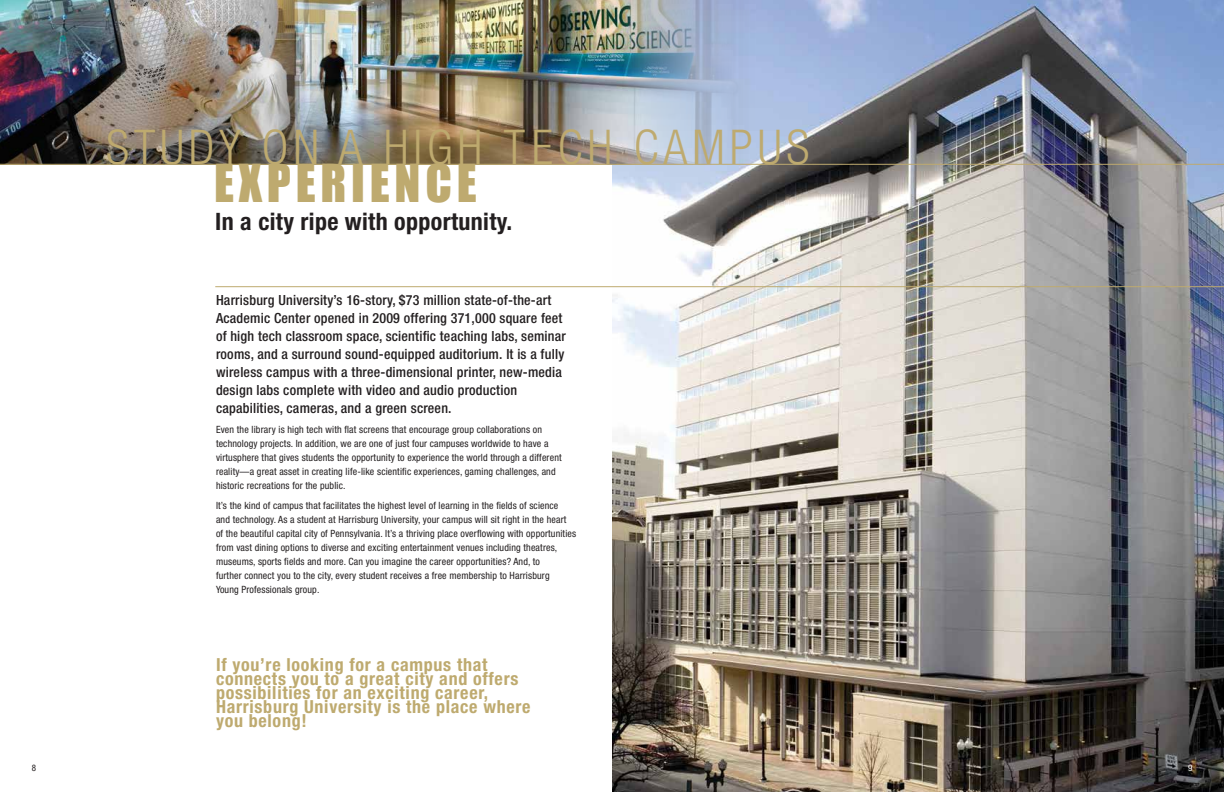
<style>
.page{position:relative;width:1224px;height:792px;background:#fff}
.page>*{position:absolute;margin:0;border:0;box-sizing:border-box;transform-origin:0 0}
.t1{font:300 condensed 48px "Helvetica Neue LT Std";letter-spacing:.1em;color:#beaa6f}
.t2{font:48px "Impact";letter-spacing:.1em;color:#beaa6f}
.t3{font:700 condensed 24px "Helvetica Neue LT Std";letter-spacing:.015em;color:#231f20}
.t4{font:700 condensed 18px/14px "Helvetica Neue LT Std";letter-spacing:.04em;color:#beaa6f}
.t5{font:500 condensed 14px/18px "Helvetica Neue LT Std";letter-spacing:.015em;color:#231f20}
.t6{font:condensed 10px/14px "Helvetica Neue LT Std";letter-spacing:.015em;color:#231f20}
.t7{font:condensed 9px "Helvetica Neue LT Std";color:#231f20}
.t8{font:condensed 9px "Helvetica Neue LT Std";color:#fff}
</style>
<div class="page">
<img style="left:612px;top:0;width:612px;height:792px">
<img style="left:344px;top:0;width:422px;height:164px">
<img style="left:0;top:0;width:344px;height:164px">
<hr style="left:215px;top:286px;width:1009px;height:1px;background:#beaa6f">
<hr style="left:0;top:164px;width:1224px;height:1px;background:#beaa6f">
<p class="t7" style="left:32px;top:763px;width:6px">8</p>
<h1 class="t1" style="left:106px;top:119px;width:705px">STUDY ON A HIGH TECH CAMPUS</h1>
<h1 class="t2" style="left:214px;top:146px;width:264px">EXPERIENCE</h1>
<h2 class="t3" style="left:215px;top:207px;width:299px">In a city ripe with opportunity.</h2>
<p class="t5" style="left:216px;top:291px;width:351px">Harrisburg University’s 16-story, $73 million state-of-the-art Academic Center opened in 2009 offering 371,000 square feet of high tech classroom space, scientific teaching labs, seminar rooms, and a surround sound-equipped auditorium. It is a fully wireless campus with a three-dimensional printer, new-media design labs complete with video and audio production capabilities, cameras, and a green screen.</p>
<p class="t6" style="left:216px;top:422px;width:347px">Even the library is high tech with flat screens that encourage group collaborations on technology projects. In addition, we are one of just four campuses worldwide to have a virtusphere that gives students the opportunity to experience the world through a different reality—a great asset in creating life-like scientific experiences, gaming challenges, and historic recreations for the public.</p>
<p class="t6" style="left:216px;top:498px;width:362px">It’s the kind of campus that facilitates the highest level of learning in the fields of science<br>and technology. As a student at Harrisburg University, your campus will sit right in the heart<br>of the beautiful capital city of Pennsylvania. It’s a thriving place overflowing with opportunities from vast dining options to diverse and exciting entertainment venues including theatres, museums, sports fields and more. Can you imagine the career opportunities? And, to<br>further connect you to the city, every student receives a free membership to Harrisburg<br>Young Professionals group.</p>
<h3 class="t4" style="left:216px;top:657px;width:316px">If you’re looking for a campus that connects you to a great city and offers possibilities for an exciting career,<br>Harrisburg University is the place where you belong!</h3>
<p class="t8" style="left:1188px;top:763px;width:6px">9</p>
</div>
